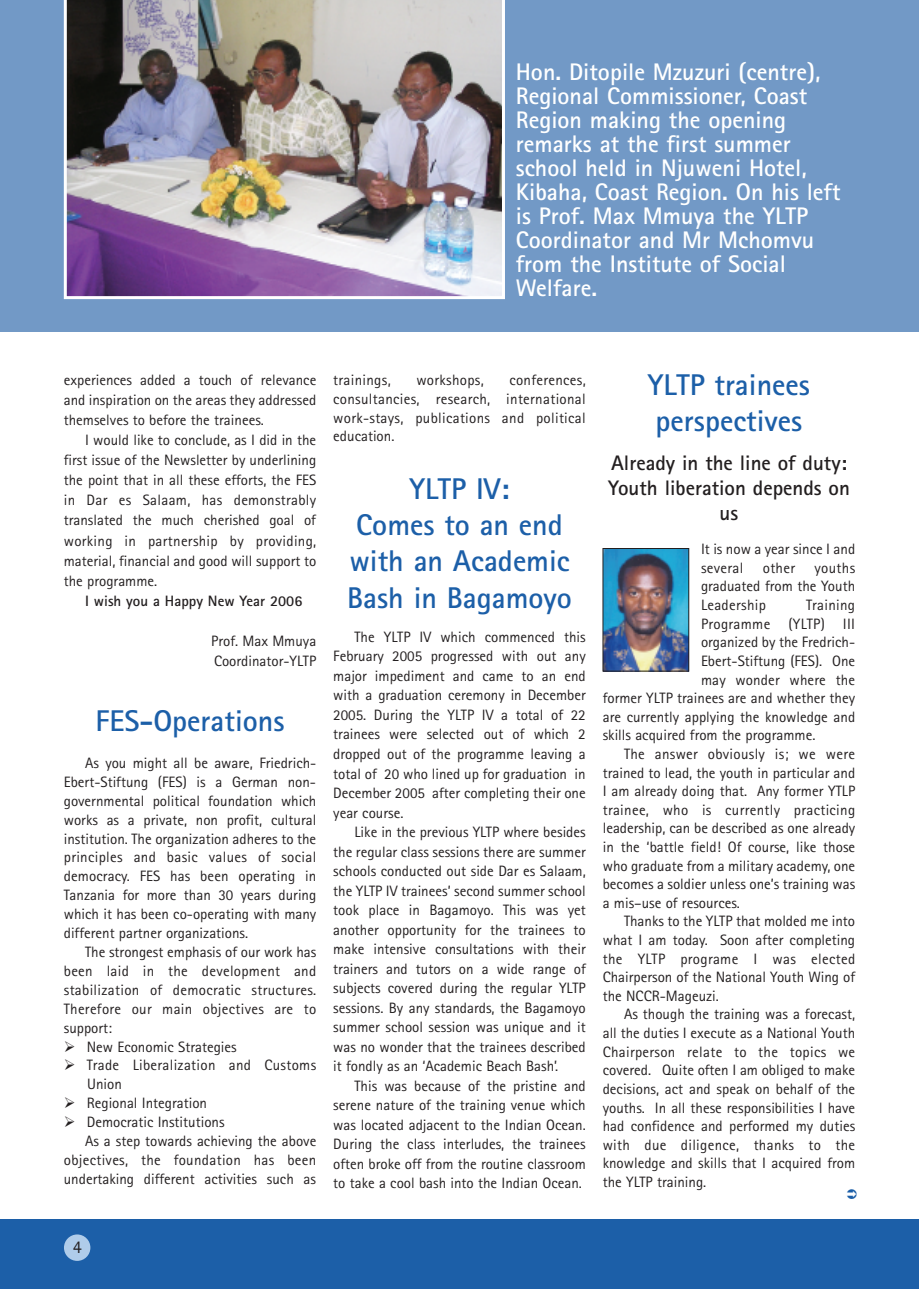
<style>
.page{position:relative;width:919px;height:1289px;background:#fff}
.page>*{position:absolute;margin:0;border:0;box-sizing:border-box;transform-origin:0 0}
.t1{font:700 30px/36px "Rotis Sans Serif";color:#1c5fa8;text-align:center}
.t2{font:700 24px/24px "Rotis Sans Serif";color:#fff}
.t3{font:700 21px/25.2px "Rotis Sans Serif";color:#231f20;text-align:center}
.t4{font:18px "Rotis Sans Serif";color:#231f20}
.t5{font:15px/19.5px "Rotis Sans Serif";color:#231f20;text-align:justify}
.t6{font:15px/18.9px "Rotis Sans Serif";letter-spacing:.02em;color:#231f20}
.t7{font:700 15px "Rotis Sans Serif";color:#231f20}
</style>
<div class="page">
<div style="left:906px;top:1218px;width:12px;height:70px;background:#1c5fa8"></div>
<div style="left:0;top:1218px;width:906px;height:70px;background:#1c5fa8"></div>
<div style="left:906px;top:0;width:12px;height:332px;background:#7299c6"></div>
<div style="left:0;top:0;width:906px;height:332px;background:#7299c6"></div>
<div style="left:64px;top:1234px;width:26px;height:26px;background:#afccea;border-radius:50%"></div>
<img style="left:64px;top:0;width:441px;height:299px">
<img style="left:604px;top:550px;width:83px;height:119px">
<div style="left:602px;top:548px;width:87px;height:123px;border:1px solid #231f20"></div>
<p class="t2" style="left:516px;top:63px;width:326px">Hon. Ditopile Mzuzuri (centre),<br>Regional Commissioner, Coast<br>Region making the opening remarks at the first summer school held in Njuweni Hotel,<br>Kibaha, Coast Region. On his left is Prof. Max Mmuya the YLTP<br>Coordinator and Mr Mchomvu from the Institute of Social<br>Welfare.</p>
<p class="t5" style="left:64px;top:371px;width:254px;line-height:20.1px">experiences added a touch of relevance and inspiration on the areas they addressed themselves to before the trainees.</p>
<p class="t5" style="left:64px;top:431px;width:254px;line-height:20.1px;text-indent:21px">I would like to conclude, as I did in the first issue of the Newsletter by underlining the point that in all these efforts, the FES in Dar es Salaam, has demonstrably translated the much cherished goal of working in partnership by providing, material, financial and good will support to the programme.</p>
<p class="t7" style="left:85px;top:595px;width:219px">I wish you a Happy New Year 2006</p>
<p class="t5" style="left:211px;top:632px;width:106px;line-height:20.1px">Prof. Max Mmuya<br>Coordinator-YLTP</p>
<h1 class="t1" style="left:96px;top:706px;width:190px">FES-Operations</h1>
<p class="t5" style="left:64px;top:755px;width:254px;line-height:18.9px;text-indent:21px">As you might all be aware, Friedrich-Ebert-Stiftung (FES) is a German non&shy;governmental political foundation which works as a private, non profit, cultural institution. The organization adheres to the principles and basic values of social democracy. FES has been operating in Tanzania for more than 30 years during which it has been co-operating with many different partner organizations.</p>
<p class="t5" style="left:64px;top:944px;width:254px;line-height:18.9px;text-indent:21px">The strongest emphasis of our work has been laid in the development and stabilization of democratic structures.<br>Therefore our main objectives are to support:</p>
<p class="t5" style="left:64px;top:1038px;width:174px">➢ New Economic Strategies</p>
<p class="t6" style="left:87px;top:1057px;width:230px;text-indent:-23px">➢ Trade Liberalization and Customs<br>Union</p>
<p class="t5" style="left:64px;top:1094px;width:145px">➢ Regional Integration</p>
<p class="t5" style="left:64px;top:1113px;width:162px">➢ Democratic Institutions</p>
<p class="t5" style="left:85px;top:1132px;width:233px">As a step towards achieving the above</p>
<p class="t6" style="left:64px;top:1151px;width:254px">objectives, the foundation has been</p>
<p class="t5" style="left:64px;top:1170px;width:254px">undertaking different activities such as</p>
<p class="t5" style="left:333px;top:372px;width:254px;line-height:18.9px;text-indent:176px">conferences, consultancies, research, international work-stays, publications and political education.</p>
<p class="t6" style="left:333px;top:372px;width:59px">trainings,</p>
<p class="t6" style="left:416px;top:372px;width:69px">workshops,</p>
<h1 class="t1" style="left:347px;top:474px;width:226px">YLTP IV:<br>Comes to an end with an Academic<br>Bash in Bagamoyo</h1>
<p class="t5" style="left:333px;top:628px;width:254px;text-indent:21px">The YLTP IV which commenced this February 2005 progressed with out any major impediment and came to an end with a graduation ceremony in December 2005. During the YLTP IV a total of 22 trainees were selected out of which 2 dropped out of the programme leaving a total of 20 who lined up for graduation in December 2005 after completing their one year course.</p>
<p class="t5" style="left:333px;top:823px;width:254px;text-indent:21px">Like in the previous YLTP where besides the regular class sessions there are summer schools conducted out side Dar es Salaam, the YLTP IV trainees’ second summer school took place in Bagamoyo. This was yet another opportunity for the trainees to make intensive consultations with their trainers and tutors on a wide range of subjects covered during the regular YLTP sessions. By any standards, the Bagamoyo summer school session was unique and it was no wonder that the trainees described it fondly as an ‘Academic Beach Bash’.</p>
<p class="t5" style="left:333px;top:1077px;width:254px;text-indent:21px">This was because of the pristine and serene nature of the training venue which was located adjacent to the Indian Ocean.<br>During the class interludes, the trainees often broke off from the routine classroom to take a cool bash into the Indian Ocean.</p>
<h1 class="t1" style="left:648px;top:370px;width:163px;text-align:left">YLTP trainees perspectives</h1>
<h3 class="t3" style="left:608px;top:452px;width:243px">Already in the line of duty:<br>Youth liberation depends on us</h3>
<p class="t5" style="left:701px;top:541px;width:156px;line-height:18.6px">It is now a year since I and several</p>
<p class="t5" style="left:701px;top:560px;width:156px;line-height:18.6px;text-indent:113px">youths graduated from the Youth Leadership</p>
<p class="t5" style="left:762px;top:559px;width:34px">other</p>
<p class="t6" style="left:806px;top:597px;width:51px">Training</p>
<p class="t6" style="left:701px;top:615px;width:156px">Programme (YLTP) III</p>
<p class="t5" style="left:701px;top:634px;width:156px">organized by the Fredrich-</p>
<p class="t5" style="left:701px;top:652px;width:156px">Ebert-Stiftung (FES). One</p>
<p class="t5" style="left:701px;top:671px;width:156px">may wonder where the</p>
<p class="t5" style="left:602px;top:689px;width:254px">former YLTP trainees are and whether they</p>
<p class="t5" style="left:602px;top:708px;width:254px">are currently applying the knowledge and</p>
<p class="t5" style="left:602px;top:727px;width:214px">skills acquired from the programme.</p>
<p class="t6" style="left:624px;top:746px;width:232px">The answer obviously is; we were</p>
<p class="t5" style="left:602px;top:764px;width:254px">trained to lead, the youth in particular and</p>
<p class="t5" style="left:602px;top:782px;width:254px">I am already doing that. Any former YTLP</p>
<p class="t6" style="left:602px;top:801px;width:254px">trainee, who is currently practicing</p>
<p class="t5" style="left:602px;top:820px;width:254px">leadership, can be described as one already</p>
<p class="t5" style="left:602px;top:838px;width:254px">in the ‘battle field! Of course, like those</p>
<p class="t5" style="left:602px;top:857px;width:254px">who graduate from a military academy, one</p>
<p class="t5" style="left:602px;top:875px;width:254px">becomes a soldier unless one’s training was</p>
<p class="t5" style="left:602px;top:894px;width:139px">a mis–use of resources.</p>
<p class="t5" style="left:624px;top:913px;width:233px">Thanks to the YLTP that molded me into</p>
<p class="t5" style="left:602px;top:931px;width:254px">what I am today. Soon after completing</p>
<p class="t6" style="left:602px;top:950px;width:254px">the YLTP programe I was elected</p>
<p class="t5" style="left:602px;top:968px;width:254px">Chairperson of the National Youth Wing of</p>
<p class="t5" style="left:602px;top:987px;width:118px">the NCCR-Mageuzi.</p>
<p class="t5" style="left:624px;top:1006px;width:233px">As though the training was a forecast,</p>
<p class="t5" style="left:602px;top:1024px;width:254px">all the duties I execute as a National Youth</p>
<p class="t6" style="left:602px;top:1043px;width:254px">Chairperson relate to the topics we</p>
<p class="t5" style="left:602px;top:1061px;width:254px">covered. Quite often I am obliged to make</p>
<p class="t5" style="left:602px;top:1080px;width:254px">decisions, act and speak on behalf of the</p>
<p class="t5" style="left:602px;top:1099px;width:254px">youths. In all these responsibilities I have</p>
<p class="t5" style="left:602px;top:1117px;width:254px">had confidence and performed my duties</p>
<p class="t6" style="left:602px;top:1136px;width:254px">with due diligence, thanks to the</p>
<p class="t5" style="left:602px;top:1154px;width:254px">knowledge and skills that I acquired from</p>
<p class="t5" style="left:602px;top:1173px;width:105px">the YLTP training.</p>
<p class="t4" style="left:73px;top:1240px;width:10px">4</p>
</div>
